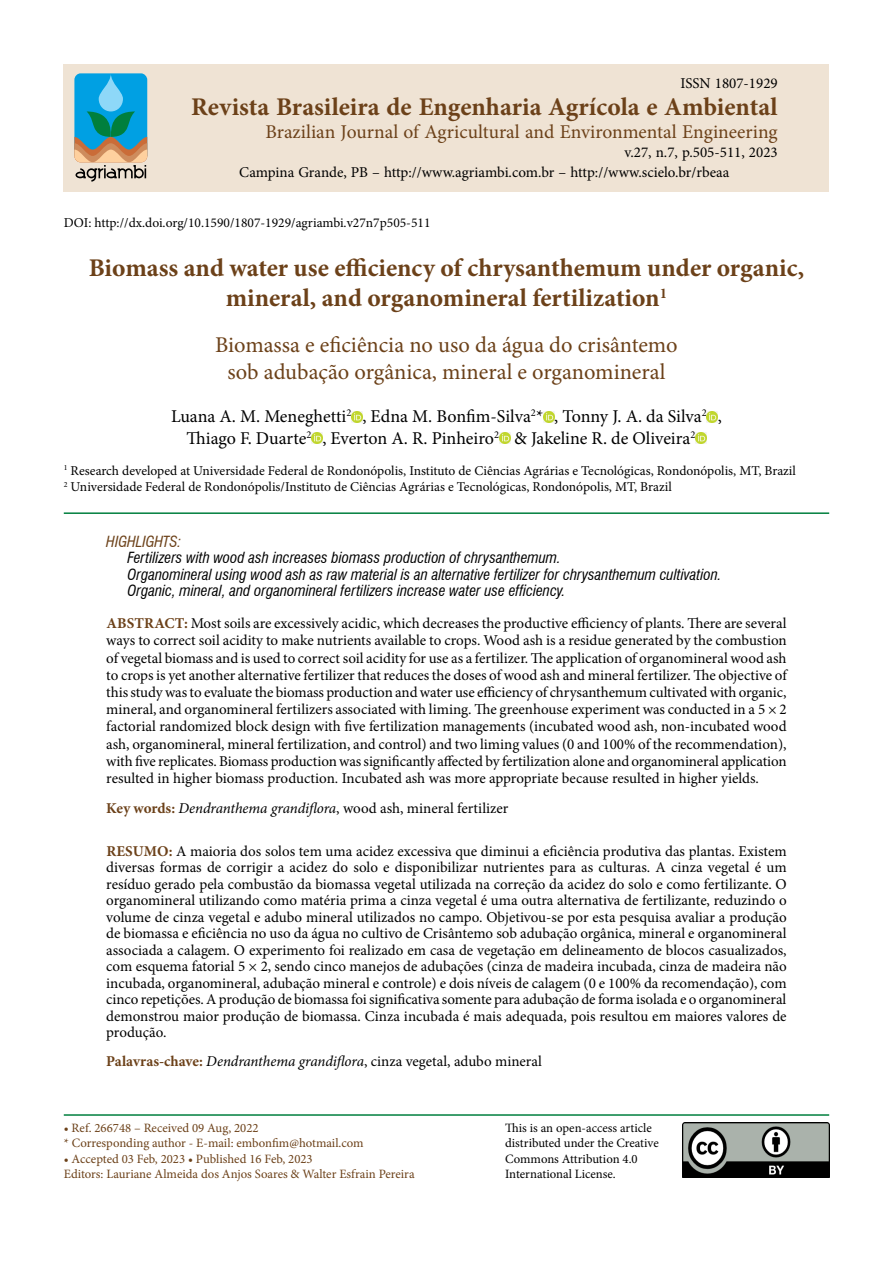
<style>
.page{position:relative;width:893px;height:1263px;background:#fff}
.page>*{position:absolute;margin:0;border:0;box-sizing:border-box;transform-origin:0 0}
.t1{font:700 25.5px/30.6px "Minion Pro";color:#6c4119;text-align:center}
.t2{font:22.5px/27px "Minion Pro";color:#6c4119;text-align:center}
.t3{font:19.5px "Minion Pro";color:#6c4119}
.t4{font:18px/21.6px "Minion Pro";color:#000}
.t5{font:15px/16.5px "Minion Pro";color:#000;text-align:justify}
.t6{font:italic condensed 15px/16.5px "Swiss 721 BT";color:#000}
.t7{font:italic condensed 15px "Swiss 721 BT";color:#6c4119}
.t8{font:13.5px/16.2px "Minion Pro";color:#000}
.t9{font:12.75px/15.3px "Minion Pro";color:#6c4119}
.t10{font:12.75px/15.3px "Minion Pro";color:#000}
.s1{font-weight:700;color:#6c4119}
.s2{font-style:italic}
</style>
<div class="page">
<div style="left:64px;top:64px;width:765px;height:127px;background:#efe3d4"></div>
<img style="left:682px;top:1123px;width:147px;height:55px">
<svg style="left:74px;top:73px;width:73px;height:109px;background:#53a2b4"></svg>
<hr style="left:64px;top:1114px;width:765px;height:2px;background:#007f3e">
<svg style="left:351px;top:411px;width:11px;height:11px"></svg>
<svg style="left:543px;top:411px;width:11px;height:11px"></svg>
<svg style="left:707px;top:411px;width:11px;height:11px"></svg>
<svg style="left:311px;top:433px;width:11px;height:11px"></svg>
<svg style="left:499px;top:433px;width:11px;height:11px"></svg>
<svg style="left:695px;top:433px;width:11px;height:11px"></svg>
<hr style="left:64px;top:512px;width:765px;height:2px;background:#007f3e">
<p class="t5" style="left:680px;top:75px;width:99px">ISSN 1807-1929</p>
<h1 class="t1" style="left:191px;top:91px;width:588px">Revista Brasileira de Engenharia Agrícola e Ambiental</h1>
<h3 class="t3" style="left:265px;top:119px;width:514px">Brazilian Journal of Agricultural and Environmental Engineering</h3>
<p class="t5" style="left:624px;top:144px;width:155px">v.27, n.7, p.505-511, 2023</p>
<p class="t5" style="left:239px;top:164px;width:492px">Campina Grande, PB – http://www.agriambi.com.br – http://www.scielo.br/rbeaa</p>
<p class="t8" style="left:64px;top:215px;width:368px">DOI: http://dx.doi.org/10.1590/1807-1929/agriambi.v27n7p505-511</p>
<h1 class="t1" style="left:89px;top:252px;width:717px">Biomass and water use efficiency of chrysanthemum under organic, mineral, and organomineral fertilization<sup>1</sup></h1>
<h2 class="t2" style="left:215px;top:332px;width:464px">Biomassa e eficiência no uso da água do crisântemo sob adubação orgânica, mineral e organomineral</h2>
<p class="t4" style="left:187px;top:406px;width:537px;text-indent:-16px">Luana A. M. Meneghetti<sup>2</sup> , Edna M. Bonfim-Silva<sup>2</sup>* , Tonny J. A. da Silva<sup>2</sup> ,<br>Thiago F. Duarte<sup>2</sup> , Everton A. R. Pinheiro<sup>2</sup> &amp; Jakeline R. de Oliveira<sup>2</sup></p>
<p class="t8" style="left:64px;top:463px;width:734px"><sup>1</sup> Research developed at Universidade Federal de Rondonópolis, Instituto de Ciências Agrárias e Tecnológicas, Rondonópolis, MT, Brazil<br><sup>2</sup> Universidade Federal de Rondonópolis/Instituto de Ciências Agrárias e Tecnológicas, Rondonópolis, MT, Brazil</p>
<p class="t7" style="left:106px;top:532px;width:76px">HIGHLIGHTS:</p>
<p class="t6" style="left:128px;top:549px;width:595px">Fertilizers with wood ash increases biomass production of chrysanthemum.<br>Organomineral using wood ash as raw material is an alternative fertilizer for chrysanthemum cultivation.<br>Organic, mineral, and organomineral fertilizers increase water use efficiency.</p>
<p class="t5" style="left:106px;top:615px;width:682px;line-height:17.2px"><span class="s1">ABSTRACT:</span> Most soils are excessively acidic, which decreases the productive efficiency of plants. There are several ways to correct soil acidity to make nutrients available to crops. Wood ash is a residue generated by the combustion of vegetal biomass and is used to correct soil acidity for use as a fertilizer. The application of organomineral wood ash to crops is yet another alternative fertilizer that reduces the doses of wood ash and mineral fertilizer. The objective of this study was to evaluate the biomass production and water use efficiency of chrysanthemum cultivated with organic, mineral, and organomineral fertilizers associated with liming. The greenhouse experiment was conducted in a 5 × 2 factorial randomized block design with five fertilization managements (incubated wood ash, non-incubated wood ash, organomineral, mineral fertilization, and control) and two liming values (0 and 100% of the recommendation), with five replicates. Biomass production was significantly affected by fertilization alone and organomineral application resulted in higher biomass production. Incubated ash was more appropriate because resulted in higher yields.</p>
<p class="t5" style="left:106px;top:800px;width:404px"><span class="s1">Key words:</span> <span class="s2">Dendranthema grandiflora</span>, wood ash, mineral fertilizer</p>
<p class="t5" style="left:106px;top:843px;width:682px"><span class="s1">RESUMO:</span> A maioria dos solos tem uma acidez excessiva que diminui a eficiência produtiva das plantas. Existem diversas formas de corrigir a acidez do solo e disponibilizar nutrientes para as culturas. A cinza vegetal é um resíduo gerado pela combustão da biomassa vegetal utilizada na correção da acidez do solo e como fertilizante. O organomineral utilizando como matéria prima a cinza vegetal é uma outra alternativa de fertilizante, reduzindo o volume de cinza vegetal e adubo mineral utilizados no campo. Objetivou-se por esta pesquisa avaliar a produção de biomassa e eficiência no uso da água no cultivo de Crisântemo sob adubação orgânica, mineral e organomineral associada a calagem. O experimento foi realizado em casa de vegetação em delineamento de blocos casualizados, com esquema fatorial 5 × 2, sendo cinco manejos de adubações (cinza de madeira incubada, cinza de madeira não incubada, organomineral, adubação mineral e controle) e dois níveis de calagem (0 e 100% da recomendação), com cinco repetições. A produção de biomassa foi significativa somente para adubação de forma isolada e o organomineral demonstrou maior produção de biomassa. Cinza incubada é mais adequada, pois resultou em maiores valores de produção.</p>
<p class="t5" style="left:106px;top:1053px;width:437px"><span class="s1">Palavras-chave:</span> <span class="s2">Dendranthema grandiflora</span>, cinza vegetal, adubo mineral</p>
<p class="t9" style="left:64px;top:1120px;width:301px">• Ref. 266748 – Received 09 Aug, 2022<br>* Corresponding author - E-mail: embonfim@hotmail.com</p>
<p class="t9" style="left:64px;top:1151px;width:352px">• Accepted 03 Feb, 2023 • Published 16 Feb, 2023<br>Editors: Lauriane Almeida dos Anjos Soares &amp; Walter Esfrain Pereira</p>
<p class="t10" style="left:505px;top:1120px;width:155px">This is an open-access article distributed under the Creative<br>Commons Attribution 4.0<br>International License.</p>
</div>
